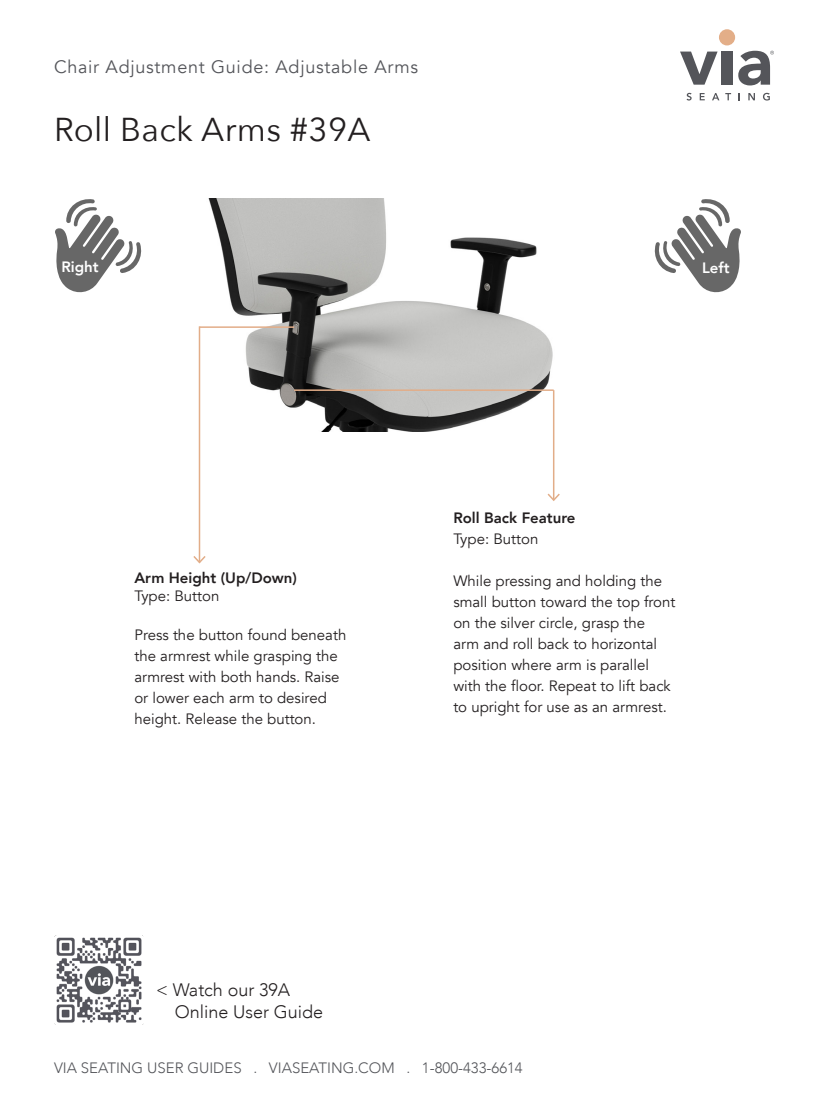
<style>
.page{position:relative;width:828px;height:1103px;background:#fff}
.page>*{position:absolute;margin:0;border:0;box-sizing:border-box;transform-origin:0 0}
.t1{font:33px "Avenir Next";letter-spacing:.01em;color:#231f20}
.t2{font:18px "Avenir";letter-spacing:.04em;color:#54555a}
.t3{font:300 18px/22.5px "Avenir";color:#231f20}
.t4{font:15px/21px "Avenir";color:#231f20}
.t5{font:300 15px "Avenir";color:#54555a}
.t6{font:800 15px "Avenir";color:#231f20}
.t7{font:800 15px "Avenir";color:#fff}
</style>
<div class="page">
<img style="left:54px;top:935px;width:89px;height:89px">
<svg style="left:680px;top:52px;width:38px;height:33px"></svg>
<div style="left:722px;top:52px;width:11px;height:33px;background:#54555a"></div>
<div style="left:719px;top:29px;width:16px;height:16px;background:#e3ae88;border-radius:50%"></div>
<svg style="left:687px;top:93px;width:5px;height:7px"></svg>
<svg style="left:700px;top:93px;width:5px;height:7px"></svg>
<svg style="left:712px;top:93px;width:7px;height:7px"></svg>
<svg style="left:725px;top:93px;width:6px;height:7px"></svg>
<svg style="left:748px;top:93px;width:7px;height:7px"></svg>
<svg style="left:763px;top:93px;width:7px;height:7px"></svg>
<svg style="left:738px;top:51px;width:36px;height:34px"></svg>
<img style="left:198px;top:198px;width:357px;height:233px">
<svg style="left:654px;top:199px;width:87px;height:94px"></svg>
<svg style="left:55px;top:199px;width:87px;height:94px"></svg>
<hr style="left:199px;top:326px;width:1px;height:236px;background:#e2ad88">
<svg style="left:193px;top:554px;width:13px;height:10px"></svg>
<hr style="left:200px;top:326px;width:94px;height:2px;background:#e2ad88">
<hr style="left:553px;top:390px;width:1px;height:110px;background:#e2ad88">
<svg style="left:547px;top:492px;width:13px;height:9px"></svg>
<hr style="left:294px;top:389px;width:260px;height:2px;background:#e2ad88">
<p class="t2" style="left:54px;top:56px;width:366px">Chair Adjustment Guide: Adjustable Arms</p>
<h1 class="t1" style="left:54px;top:102px;width:318px">Roll Back Arms #39A</h1>
<p class="t7" style="left:62px;top:255px;width:39px">Right</p>
<p class="t7" style="left:702px;top:256px;width:29px">Left</p>
<p class="t6" style="left:134px;top:566px;width:164px">Arm Height (Up/Down)</p>
<p class="t4" style="left:134px;top:585px;width:87px">Type: Button</p>
<p class="t4" style="left:134px;top:624px;width:213px">Press the button found beneath the armrest while grasping the armrest with both hands. Raise or lower each arm to desired height. Release the button.</p>
<p class="t3" style="left:175px;top:978px;width:150px;text-indent:-19px">&lt; Watch our 39A<br>Online User Guide</p>
<p class="t6" style="left:453px;top:506px;width:124px">Roll Back Feature</p>
<p class="t4" style="left:453px;top:528px;width:87px">Type: Button</p>
<p class="t4" style="left:453px;top:570px;width:224px">While pressing and holding the small button toward the top front on the silver circle, grasp the<br>arm and roll back to horizontal position where arm is parallel with the floor. Repeat to lift back to upright for use as an armrest.</p>
<p class="t5" style="left:54px;top:1058px;width:470px">VIA SEATING USER GUIDES . VIASEATING.COM . 1-800-433-6614</p>
</div>
